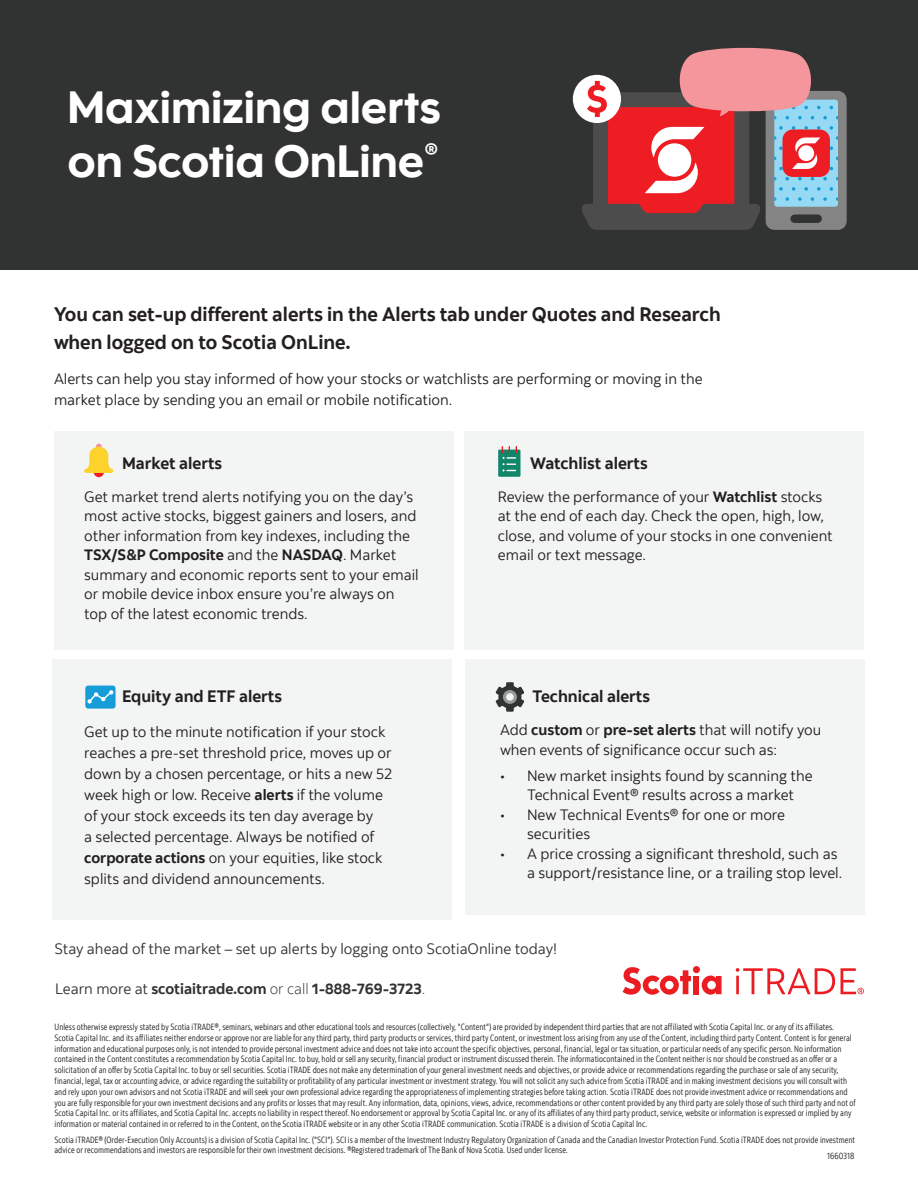
<style>
.page{position:relative;width:918px;height:1188px;background:#fff}
.page>*{position:absolute;margin:0;border:0;box-sizing:border-box;transform-origin:0 0}
.t1{font:45px/54px "Scotia Headline";color:#fff}
.t2{font:700 19.5px/28.5px "Scotia";color:#231f20}
.t3{font:700 16.5px "Scotia";color:#231f20}
.t4{font:15px/19.5px "Scotia";color:#231f20}
.t5{font:15px "Scotia";color:#313232}
.t6{font:700 15px "Scotia";color:#313232}
.t7{font:9px/10.8px "Scotia Legal";letter-spacing:.005em;color:#231f20}
.s1{font-weight:700}
.s2{font-weight:400}
.s3{font-weight:300}
</style>
<div class="page">
<div style="left:54px;top:431px;width:400px;height:218px;background:#f3f4f4"></div>
<div style="left:52px;top:659px;width:400px;height:261px;background:#f3f4f4"></div>
<div style="left:465px;top:431px;width:399px;height:218px;background:#f3f4f4"></div>
<div style="left:465px;top:659px;width:399px;height:256px;background:#f3f4f4"></div>
<div style="left:0;top:0;width:918px;height:270px;background:#313232"></div>
<div style="left:766px;top:91px;width:81px;height:139px;background:#848485;border-radius:9px"></div>
<div style="left:573px;top:75px;width:48px;height:48px;background:#fff;border-radius:50%"></div>
<svg style="left:580px;top:47px;width:258px;height:183px"></svg>
<div style="left:94px;top:467px;width:10px;height:10px;background:#ed1d23;border-radius:50%"></div>
<svg style="left:84px;top:444px;width:29px;height:29px"></svg>
<div style="left:85px;top:686px;width:31px;height:23px;background:#169dd7;border-radius:3px"></div>
<svg style="left:87px;top:690px;width:26px;height:14px"></svg>
<svg style="left:496px;top:682px;width:28px;height:30px"></svg>
<div style="left:498px;top:450px;width:23px;height:27px;background:#118669"></div>
<svg style="left:502px;top:446px;width:15px;height:26px"></svg>
<div style="left:693px;top:966px;width:7px;height:7px;background:#eb1d23;border-radius:50%"></div>
<svg style="left:623px;top:967px;width:68px;height:28px"></svg>
<div style="left:694px;top:976px;width:5px;height:18px;background:#eb1d23"></div>
<svg style="left:702px;top:976px;width:20px;height:19px"></svg>
<svg style="left:736px;top:968px;width:99px;height:26px"></svg>
<svg style="left:841px;top:968px;width:23px;height:26px"></svg>
<h1 class="t1" style="left:68px;top:82px;width:375px">Maximizing alerts on Scotia OnLine<sup>®</sup></h1>
<h2 class="t2" style="left:54px;top:300px;width:668px">You can set-up different alerts in the Alerts tab under Quotes and Research when logged on to Scotia OnLine.</h2>
<h3 class="t4" style="left:54px;top:368px;width:650px;line-height:21px">Alerts can help you stay informed of how your stocks or watchlists are performing or moving in the market place by sending you an email or mobile notification.</h3>
<h3 class="t3" style="left:122px;top:453px;width:102px">Market alerts</h3>
<p class="t4" style="left:84px;top:487px;width:336px">Get market trend alerts notifying you on the day’s most active stocks, biggest gainers and losers, and other information from key indexes, including the <span class="s1">TSX/S&amp;P Composite</span> and the <span class="s1">NASDAQ</span>. Market summary and economic reports sent to your email or mobile device inbox ensure you’re always on top of the latest economic trends.</p>
<h3 class="t3" style="left:122px;top:686px;width:161px">Equity and ETF alerts</h3>
<p class="t4" style="left:84px;top:721px;width:310px;line-height:21px">Get up to the minute notification if your stock reaches a pre-set threshold price, moves up or down by a chosen percentage, or hits a new 52 week high or low. Receive <span class="s1">alerts</span> if the volume of your stock exceeds its ten day average by<br>a selected percentage. Always be notified of <span class="s1">corporate actions</span> on your equities, like stock splits and dividend announcements.</p>
<h3 class="t3" style="left:530px;top:453px;width:119px">Watchlist alerts</h3>
<h3 class="t4" style="left:498px;top:487px;width:336px">Review the performance of your <span class="s1">Watchlist</span> stocks at the end of each day. Check the open, high, low, close, and volume of your stocks in one convenient email or text message.</h3>
<h3 class="t3" style="left:532px;top:686px;width:119px">Technical alerts</h3>
<h3 class="t4" style="left:500px;top:720px;width:323px">Add <span class="s1">custom</span> or <span class="s1">pre-set alerts</span> that will notify you when events of significance occur such as:</h3>
<h3 class="t4" style="left:500px;top:766px;width:314px;text-align:center">• New market insights found by scanning the<br>Technical Event® results across a market</h3>
<h3 class="t4" style="left:527px;top:805px;width:260px;text-indent:-27px">• New Technical Events® for one or more securities</h3>
<h3 class="t4" style="left:527px;top:844px;width:317px;text-indent:-27px">• A price crossing a significant threshold, such as a support/resistance line, or a trailing stop level.</h3>
<h3 class="t5" style="left:54px;top:939px;width:504px">Stay ahead of the market – set up alerts by logging onto ScotiaOnline today!</h3>
<h3 class="t6" style="left:55px;top:980px;width:372px"><span class="s2">Learn more at</span> scotiaitrade.com <span class="s3">or call</span> 1-888-769-3723<span class="s3">.</span></h3>
<p class="t7" style="left:55px;top:1021px;width:803px">Unless otherwise expressly stated by Scotia iTRADE®, seminars, webinars and other educational tools and resources (collectively, "Content") are provided by independent third parties that are not affiliated with Scotia Capital Inc. or any of its affiliates.<br>Scotia Capital Inc. and its affiliates neither endorse or approve nor are liable for any third party, third party products or services, third party Content, or investment loss arising from any use of the Content, including third party Content. Content is for general information and educational purposes only, is not intended to provide personal investment advice and does not take into account the specific objectives, personal, financial, legal or tax situation, or particular needs of any specific person. No information contained in the Content constitutes a recommendation by Scotia Capital Inc. to buy, hold or sell any security, financial product or instrument discussed therein. The informatiocontained in the Content neither is nor should be construed as an offer or a solicitation of an offer by Scotia Capital Inc. to buy or sell securities. Scotia iTRADE does not make any determination of your general investment needs and objectives, or provide advice or recommendations regarding the purchase or sale of any security, financial, legal, tax or accounting advice, or advice regarding the suitability or profitability of any particular investment or investment strategy. You will not solicit any such advice from Scotia iTRADE and in making investment decisions you will consult with and rely upon your own advisors and not Scotia iTRADE and will seek your own professional advice regarding the appropriateness of implementing strategies before taking action. Scotia iTRADE does not provide investment advice or recommendations and you are fully responsible for your own investment decisions and any profits or losses that may result. Any information, data, opinions, views, advice, recommendations or other content provided by any third party are solely those of such third party and not of Scotia Capital Inc. or its affiliates, and Scotia Capital Inc. accepts no liability in respect thereof. No endorsement or approval by Scotia Capital Inc. or any of its affiliates of any third party product, service, website or information is expressed or implied by any information or material contained in or referred to in the Content, on the Scotia iTRADE website or in any other Scotia iTRADE communication. Scotia iTRADE is a division of Scotia Capital Inc.</p>
<p class="t7" style="left:55px;top:1134px;width:802px">Scotia iTRADE® (Order-Execution Only Accounts) is a division of Scotia Capital Inc. ("SCI"). SCI is a member of the Investment Industry Regulatory Organization of Canada and the Canadian Investor Protection Fund. Scotia iTRADE does not provide investment advice or recommendations and investors are responsible for their own investment decisions. ®Registered trademark of The Bank of Nova Scotia. Used under license.</p>
<p class="t7" style="left:827px;top:1150px;width:29px">1660318</p>
</div>
